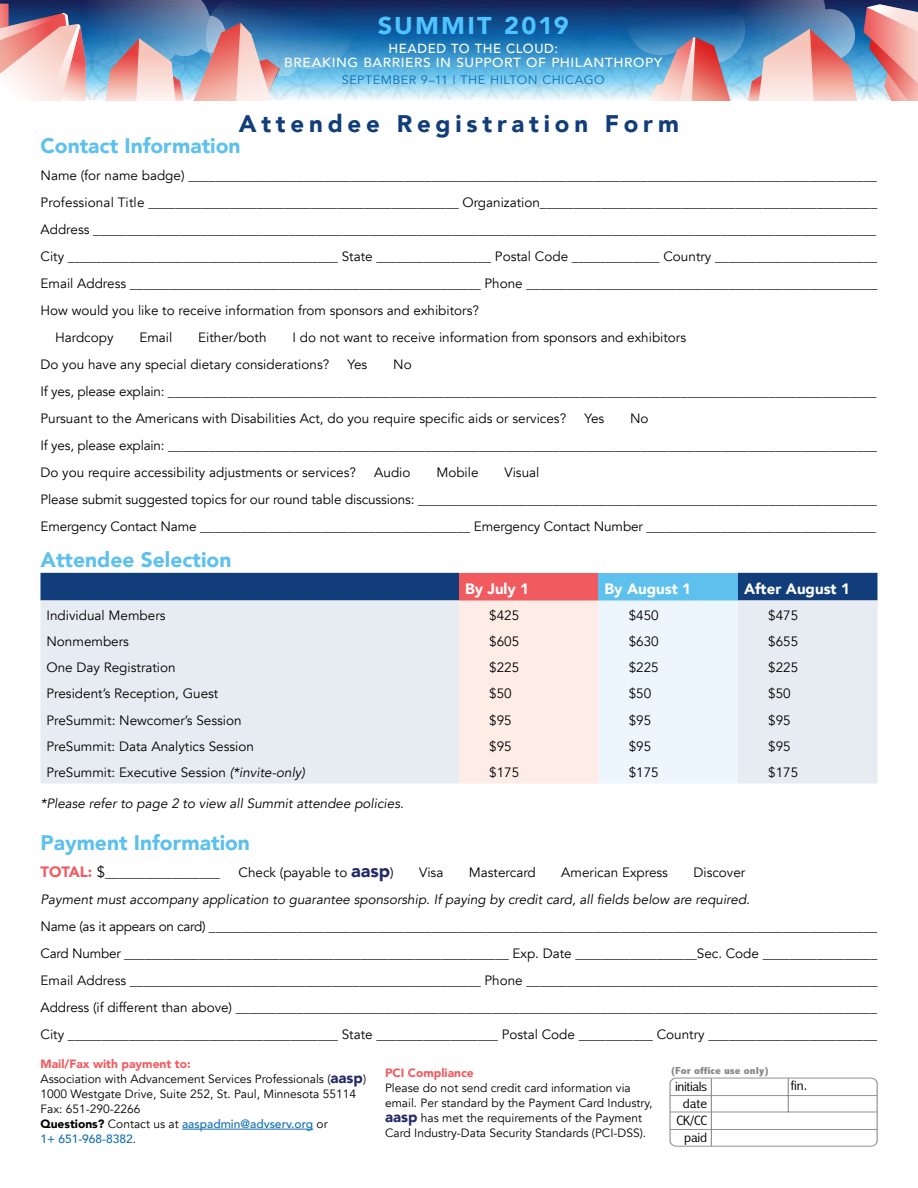
<style>
.page{position:relative;width:918px;height:1188px;background:#fff}
.page>*{position:absolute;margin:0;border:0;box-sizing:border-box;transform-origin:0 0}
.t1{font:900 24.3px "Avenir";letter-spacing:.085em;color:#4dc4ff;scale:1.04 1}
.t2{font:900 24px "Avenir";letter-spacing:.2em;color:#113d7a}
.t3{font:900 21px "Avenir";color:#5ec0ed}
.t4{font:900 15px "Avenir";color:#fff}
.t5{font:300 condensed 13.65px/17.1px "Abadi";letter-spacing:-.02em;color:#000;text-align:right;scale:1.2 1}
.t6{font:13.5px/27px "Avenir";color:#000}
.t7{font:italic 13.5px "Avenir";color:#000}
.t8{font:500 13.2px/14.1px "Avenir";letter-spacing:.04em;color:#fff;text-align:center}
.t9{font:12.15px "Avenir";letter-spacing:.035em;color:#0c6eb0;scale:1.04 1}
.t10{font:12px/15px "Avenir";color:#000}
.t11{font:900 12px "Avenir";color:#f15b60}
.t12{font:800 condensed 10.2px "Abadi";color:#86888a;scale:1.2 1}
.s1{font-style:italic}
.s2{font-weight:900;font-size:15px;color:#f15b60}
.s3{font-size:15px}
.s4{font-weight:900;font-size:18px;color:#252a68}
.s5{font-weight:900;color:#f15b60}
.s6{font-weight:900;font-size:15px;color:#252a68}
.s7{font-weight:900}
.s8{font-weight:500;color:#0f6eb1}
</style>
<div class="page">
<hr style="left:182px;top:1129px;width:131px;height:1px;background:#0f6eb1">
<svg style="left:670px;top:1077px;width:208px;height:69px"></svg>
<svg style="left:40px;top:573px;width:838px;height:211px;background:#d6dae4"></svg>
<img style="left:355px;top:0;width:272px;height:100px">
<img style="left:0;top:0;width:355px;height:101px">
<img style="left:627px;top:0;width:291px;height:101px">
<h1 class="t1" style="left:378px;top:5px;width:185px">SUMMIT 2019</h1>
<p class="t8" style="left:284px;top:40px;width:379px">HEADED TO THE CLOUD:<br>BREAKING BARRIERS IN SUPPORT OF PHILANTHROPY</p>
<p class="t9" style="left:342px;top:73px;width:254px">SEPTEMBER 9–11 | THE HILTON CHICAGO</p>
<h2 class="t2" style="left:239px;top:103px;width:442px">Attendee Registration Form</h2>
<h3 class="t3" style="left:40px;top:128px;width:202px">Contact Information</h3>
<p class="t6" style="left:40px;top:162px;width:838px">Name (for name badge) ______________________________________________________________________________________________________</p>
<p class="t6" style="left:40px;top:189px;width:838px">Professional Title ______________________________________________ Organization__________________________________________________</p>
<p class="t6" style="left:40px;top:216px;width:837px">Address ____________________________________________________________________________________________________________________</p>
<p class="t6" style="left:40px;top:243px;width:838px">City ________________________________________ State _________________ Postal Code _____________ Country ________________________</p>
<p class="t6" style="left:40px;top:270px;width:839px">Email Address ____________________________________________________ Phone ____________________________________________________</p>
<p class="t6" style="left:40px;top:297px;width:440px">How would you like to receive information from sponsors and exhibitors?</p>
<p class="t6" style="left:55px;top:324px;width:60px">Hardcopy</p>
<p class="t6" style="left:139px;top:324px;width:34px">Email</p>
<p class="t6" style="left:198px;top:324px;width:70px">Either/both</p>
<p class="t6" style="left:40px;top:324px;width:647px;text-indent:252px">I do not want to receive information from sponsors and exhibitors<br>Do you have any special dietary considerations?</p>
<p class="t6" style="left:40px;top:351px;width:838px;text-indent:353px">No<br>If yes, please explain: _________________________________________________________________________________________________________<br>Pursuant to the Americans with Disabilities Act, do you require specific aids or services?</p>
<p class="t6" style="left:348px;top:351px;width:21px">Yes</p>
<p class="t6" style="left:40px;top:405px;width:838px;text-indent:590px">No<br>If yes, please explain: _________________________________________________________________________________________________________<br>Do you require accessibility adjustments or services?</p>
<p class="t6" style="left:584px;top:405px;width:21px">Yes</p>
<p class="t6" style="left:40px;top:459px;width:838px;text-indent:464px">Visual<br>Please submit suggested topics for our round table discussions: ____________________________________________________________________<br>Emergency Contact Name ________________________________________ Emergency Contact Number __________________________________</p>
<h3 class="t3" style="left:40px;top:542px;width:192px">Attendee Selection</h3>
<p class="t4" style="left:465px;top:576px;width:66px">By July 1</p>
<p class="t4" style="left:604px;top:576px;width:88px">By August 1</p>
<p class="t4" style="left:744px;top:576px;width:108px">After August 1</p>
<p class="t6" style="left:46px;top:602px;width:121px">Individual Members</p>
<p class="t6" style="left:489px;top:602px;width:32px">$425</p>
<p class="t6" style="left:629px;top:602px;width:32px">$450</p>
<p class="t6" style="left:768px;top:602px;width:32px">$475</p>
<p class="t6" style="left:46px;top:628px;width:84px">Nonmembers</p>
<p class="t6" style="left:489px;top:628px;width:32px">$605</p>
<p class="t6" style="left:629px;top:628px;width:32px">$630</p>
<p class="t6" style="left:768px;top:628px;width:32px">$655</p>
<p class="t6" style="left:46px;top:654px;width:131px">One Day Registration</p>
<p class="t6" style="left:489px;top:654px;width:32px">$225</p>
<p class="t6" style="left:629px;top:654px;width:32px">$225</p>
<p class="t6" style="left:768px;top:654px;width:32px">$225</p>
<p class="t6" style="left:46px;top:681px;width:174px">President’s Reception, Guest</p>
<p class="t6" style="left:489px;top:681px;width:24px">$50</p>
<p class="t6" style="left:629px;top:681px;width:24px">$50</p>
<p class="t6" style="left:768px;top:681px;width:24px">$50</p>
<p class="t6" style="left:46px;top:707px;width:197px">PreSummit: Newcomer’s Session</p>
<p class="t6" style="left:489px;top:707px;width:24px">$95</p>
<p class="t6" style="left:629px;top:707px;width:24px">$95</p>
<p class="t6" style="left:768px;top:707px;width:24px">$95</p>
<p class="t6" style="left:46px;top:733px;width:209px">PreSummit: Data Analytics Session</p>
<p class="t6" style="left:489px;top:733px;width:24px">$95</p>
<p class="t6" style="left:629px;top:733px;width:24px">$95</p>
<p class="t6" style="left:768px;top:733px;width:24px">$95</p>
<p class="t6" style="left:46px;top:759px;width:260px">PreSummit: Executive Session <span class="s1">(*invite-only)</span></p>
<p class="t6" style="left:489px;top:759px;width:32px">$175</p>
<p class="t6" style="left:629px;top:759px;width:32px">$175</p>
<p class="t6" style="left:768px;top:759px;width:32px">$175</p>
<p class="t7" style="left:40px;top:795px;width:365px">*Please refer to page 2 to view all Summit attendee policies.</p>
<h3 class="t3" style="left:40px;top:824px;width:211px">Payment Information</h3>
<p class="t6" style="left:40px;top:859px;width:181px"><span class="s2">TOTAL:</span> <span class="s3">$</span>_________________</p>
<p class="t6" style="left:239px;top:859px;width:157px">Check (payable to <span class="s4">aasp</span>)</p>
<p class="t6" style="left:419px;top:859px;width:26px">Visa</p>
<p class="t6" style="left:469px;top:859px;width:69px">Mastercard</p>
<p class="t6" style="left:561px;top:859px;width:108px">American Express</p>
<p class="t6" style="left:693px;top:859px;width:54px">Discover</p>
<p class="t7" style="left:41px;top:891px;width:711px">Payment must accompany application to guarantee sponsorship. If paying by credit card, all fields below are required.</p>
<p class="t6" style="left:41px;top:913px;width:839px;text-align:justify">Name (as it appears on card) ___________________________________________________________________________________________________ Card Number _________________________________________________________ Exp. Date __________________Sec. Code _________________ Email Address ____________________________________________________ Phone ____________________________________________________ Address (if different than above) _______________________________________________________________________________________________ City ________________________________________ State __________________ Postal Code ___________ Country _________________________</p>
<p class="t6" style="left:374px;top:459px;width:38px">Audio</p>
<p class="t6" style="left:436px;top:459px;width:44px">Mobile</p>
<p class="t10" style="left:40px;top:1057px;width:327px"><span class="s5">Mail/Fax with payment to:<br></span>Association with Advancement Services Professionals (<span class="s6">aasp</span>)<br>1000 Westgate Drive, Suite 252, St. Paul, Minnesota 55114<br>Fax: 651-290-2266<br><span class="s7">Questions?</span> Contact us at <span class="s8">aaspadmin@advserv.org</span> or<br><span class="s8">1+ 651-968-8382</span>.</p>
<p class="t11" style="left:385px;top:1062px;width:90px">PCI Compliance</p>
<p class="t10" style="left:385px;top:1080px;width:269px">Please do not send credit card information via email. Per standard by the Payment Card Industry, <span class="s6">aasp</span> has met the requirements of the Payment Card Industry-Data Security Standards (PCI-DSS).</p>
<p class="t12" style="left:670px;top:1064px;width:84px">(For office use only)</p>
<p class="t5" style="left:675px;top:1078px;width:28px">initials date<br>CK/CC paid</p>
<p class="t5" style="left:791px;top:1077px;width:15px">fin.</p>
</div>
